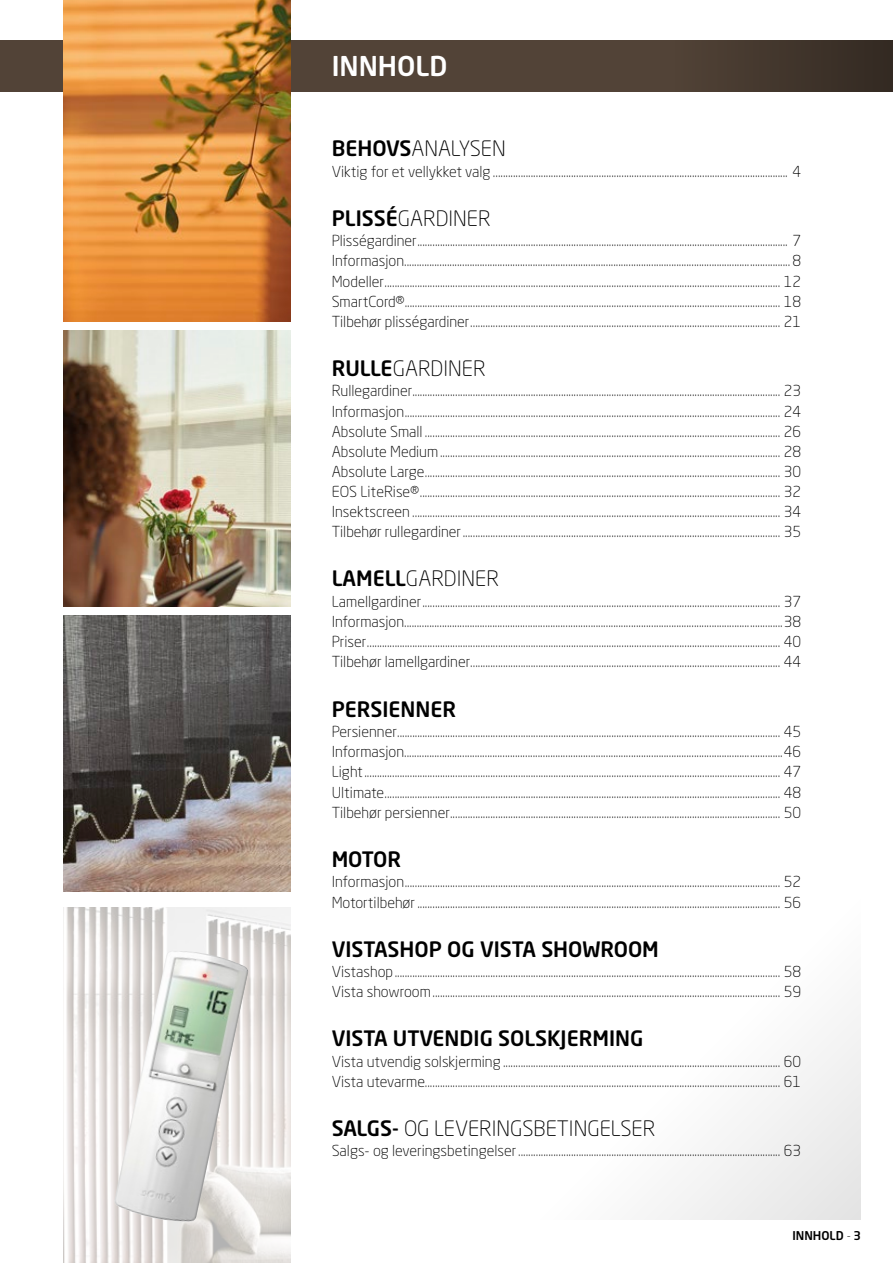
<style>
.page{position:relative;width:893px;height:1263px;background:#fff}
.page>*{position:absolute;margin:0;border:0;box-sizing:border-box;transform-origin:0 0}
.t1{font:500 27px "Neo Sans W1 G";color:#fff}
.t2{font:300 21px "Neo Sans W1 G";color:#000}
.t3{font:500 21px "Neo Sans W1 G";color:#000}
.t4{font:300 15px/20.2px "Neo Sans W1 G";color:#000;text-align:justify}
.t5{font:500 12px "Neo Sans W1 G";color:#000}
.s1{font-weight:500}
.s2{font-weight:300}
</style>
<div class="page">
<div style="left:520px;top:879px;width:341px;height:341px;background:linear-gradient(to right,#fff,#f4f4f4)"></div>
<img style="left:64px;top:330px;width:227px;height:277px">
<img style="left:64px;top:615px;width:227px;height:276px">
<img style="left:64px;top:907px;width:227px;height:356px">
<img style="left:114px;top:951px;width:134px;height:271px">
<div style="left:0;top:41px;width:893px;height:51px;background:#524337"></div>
<div style="left:673px;top:41px;width:220px;height:51px;background:linear-gradient(to right,#524337,#332922)"></div>
<img style="left:64px;top:0;width:227px;height:322px">
<h1 class="t1" style="left:332px;top:49px;width:117px">INNHOLD</h1>
<h2 class="t2" style="left:332px;top:136px;width:176px"><span class="s1">BEHOVS</span>ANALYSEN</h2>
<p class="t4" style="left:332px;top:161px;width:471px">Viktig for et vellykket valg ..................................................................................................................... 4</p>
<h2 class="t2" style="left:332px;top:205px;width:160px"><span class="s1">PLISSÉ</span>GARDINER</h2>
<p class="t4" style="left:332px;top:230px;width:471px">Plisségardiner................................................................................................................................................... 7<br>Informasjon.........................................................................................................................................................8<br>Modeller............................................................................................................................................................. 12<br>SmartCord®..................................................................................................................................................... 18<br>Tilbehør plisségardiner........................................................................................................................... 21</p>
<h2 class="t2" style="left:332px;top:356px;width:155px"><span class="s1">RULLE</span>GARDINER</h2>
<p class="t4" style="left:332px;top:381px;width:471px">Rullegardiner.................................................................................................................................................. 23<br>Informasjon..................................................................................................................................................... 24<br>Absolute Small ............................................................................................................................................. 26<br>Absolute Medium....................................................................................................................................... 28<br>Absolute Large............................................................................................................................................. 30<br>EOS LiteRise®............................................................................................................................................... 32<br>Insektscreen .................................................................................................................................................. 34<br>Tilbehør rullegardiner.............................................................................................................................. 35</p>
<h2 class="t2" style="left:332px;top:566px;width:169px"><span class="s1">LAMELL</span>GARDINER</h2>
<p class="t4" style="left:332px;top:591px;width:471px">Lamellgardiner.............................................................................................................................................. 37<br>Informasjon......................................................................................................................................................38<br>Priser.................................................................................................................................................................... 40<br>Tilbehør lamellgardiner........................................................................................................................... 44</p>
<h2 class="t3" style="left:332px;top:695px;width:126px">PERSIENNER</h2>
<p class="t4" style="left:332px;top:721px;width:471px">Persienner........................................................................................................................................................ 45<br>Informasjon......................................................................................................................................................46<br>Light..................................................................................................................................................................... 47<br>Ultimate............................................................................................................................................................. 48<br>Tilbehør persienner................................................................................................................................... 50</p>
<h2 class="t3" style="left:332px;top:846px;width:71px">MOTOR</h2>
<p class="t4" style="left:332px;top:871px;width:471px">Informasjon..................................................................................................................................................... 52<br>Motortilbehør ................................................................................................................................................ 56</p>
<h2 class="t3" style="left:332px;top:936px;width:329px">VISTASHOP OG VISTA SHOWROOM</h2>
<p class="t4" style="left:332px;top:961px;width:471px">Vistashop......................................................................................................................................................... 58<br>Vista showroom.......................................................................................................................................... 59</p>
<h2 class="t3" style="left:332px;top:1025px;width:313px">VISTA UTVENDIG SOLSKJERMING</h2>
<p class="t4" style="left:332px;top:1051px;width:471px">Vista utvendig solskjerming .............................................................................................................. 60<br>Vista utevarme............................................................................................................................................. 61</p>
<h2 class="t2" style="left:332px;top:1115px;width:325px"><span class="s1">SALGS-</span> OG LEVERINGSBETINGELSER</h2>
<p class="t4" style="left:332px;top:1140px;width:471px">Salgs- og leveringsbetingelser........................................................................................................ 63</p>
<p class="t5" style="left:792px;top:1228px;width:70px">INNHOLD <span class="s2">-</span> 3</p>
</div>
